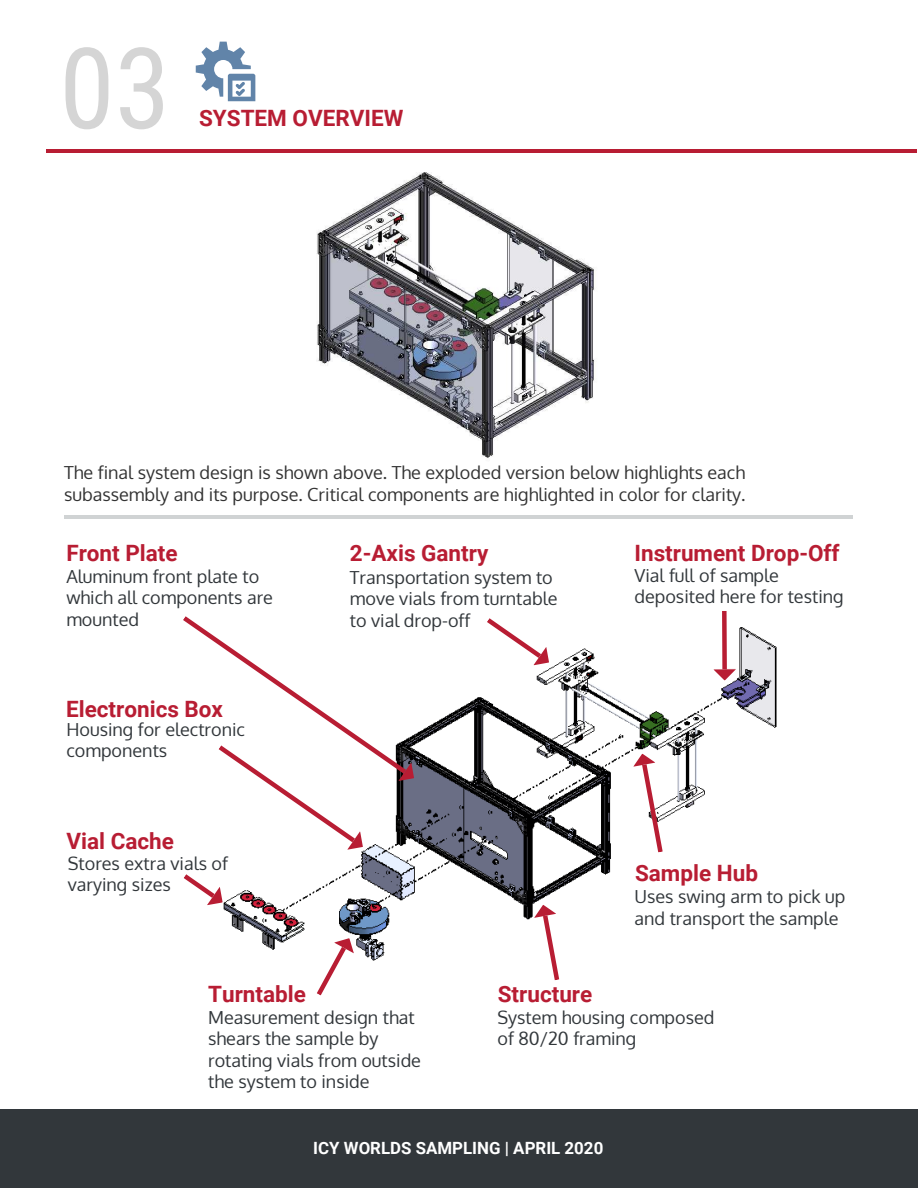
<style>
.page{position:relative;width:918px;height:1188px;background:#fff}
.page>*{position:absolute;margin:0;border:0;box-sizing:border-box;transform-origin:0 0}
.t1{font:112.5px "Roboto Condensed";color:#d5d5d5}
.t2{font:700 22.5px "Roboto";color:#b81d33}
.t3{font:18px/21.3px "Oxygen";color:#32373b}
.t4{font:18px/21.3px "Oxygen";color:#333}
.t5{font:700 16.8px "Roboto";color:#fff}
</style>
<div class="page">
<img style="left:223px;top:627px;width:554px;height:334px">
<hr style="left:46px;top:150px;width:871px;height:3px;background:#b81d33">
<svg style="left:196px;top:42px;width:59px;height:59px"></svg>
<div style="left:0;top:1109px;width:918px;height:79px;background:#32373b"></div>
<svg style="left:184px;top:874px;width:39px;height:31px"></svg>
<svg style="left:317px;top:938px;width:37px;height:58px"></svg>
<hr style="left:64px;top:515px;width:789px;height:4px;background:#d0d3d4">
<svg style="left:183px;top:616px;width:231px;height:234px"></svg>
<svg style="left:487px;top:618px;width:62px;height:47px"></svg>
<svg style="left:633px;top:754px;width:30px;height:98px"></svg>
<svg style="left:713px;top:669px;width:23px;height:12px"></svg>
<div style="left:722px;top:611px;width:5px;height:58px;background:#b81d33"></div>
<svg style="left:534px;top:905px;width:25px;height:75px"></svg>
<img style="left:316px;top:172px;width:279px;height:286px">
<h1 class="t1" style="left:59px;top:9px;width:113px">03</h1>
<p class="t2" style="left:199px;top:102px;width:206px">SYSTEM OVERVIEW</p>
<p class="t4" style="left:64px;top:462px;width:683px">The final system design is shown above. The exploded version below highlights each subassembly and its purpose. Critical components are highlighted in color for clarity.</p>
<p class="t2" style="left:66px;top:538px;width:113px">Front Plate</p>
<p class="t3" style="left:66px;top:566px;width:208px">Aluminum front plate to which all components are mounted</p>
<p class="t2" style="left:66px;top:693px;width:159px">Electronics Box</p>
<p class="t3" style="left:66px;top:719px;width:180px">Housing for electronic components</p>
<p class="t2" style="left:66px;top:826px;width:109px">Vial Cache</p>
<p class="t3" style="left:68px;top:853px;width:162px">Stores extra vials of varying sizes</p>
<p class="t2" style="left:208px;top:979px;width:99px">Turntable</p>
<p class="t2" style="left:350px;top:538px;width:140px">2-Axis Gantry</p>
<p class="t3" style="left:350px;top:567px;width:209px">Transportation system to move vials from turntable to vial drop-off</p>
<p class="t2" style="left:635px;top:538px;width:207px">Instrument Drop-Off</p>
<p class="t3" style="left:634px;top:565px;width:211px">Vial full of sample deposited here for testing</p>
<p class="t2" style="left:498px;top:979px;width:96px">Structure</p>
<p class="t2" style="left:635px;top:857px;width:124px">Sample Hub</p>
<p class="t3" style="left:634px;top:886px;width:212px">Uses swing arm to pick up and transport the sample</p>
<p class="t3" style="left:208px;top:1007px;width:214px">Measurement design that shears the sample by rotating vials from outside the system to inside</p>
<p class="t3" style="left:498px;top:1007px;width:218px">System housing composed of 80/20 framing</p>
<p class="t5" style="left:313px;top:1137px;width:292px">ICY WORLDS SAMPLING | APRIL 2020</p>
</div>
